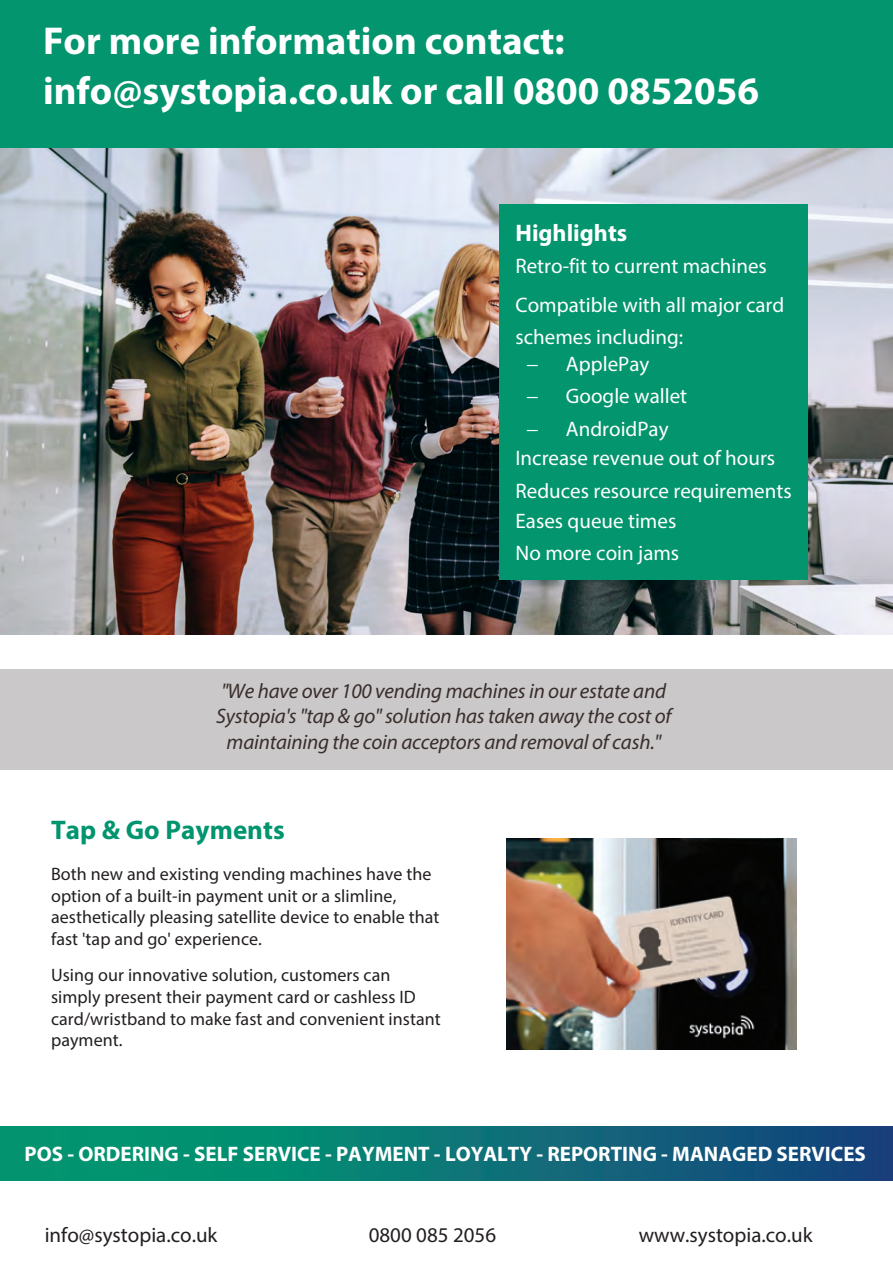
<style>
.page{position:relative;width:893px;height:1263px;background:#fff}
.page>*{position:absolute;margin:0;border:0;box-sizing:border-box;transform-origin:0 0}
.t1{font:700 39px/50.8px "Myriad Pro";color:#fff}
.t2{font:700 27px "Myriad Pro";color:#00956e}
.t3{font:700 24px "Myriad Pro";color:#fff}
.t4{font:21px/31px "Myriad Pro";color:#fff}
.t5{font:italic 21px/25.2px "Myriad Pro";letter-spacing:-.01em;color:#392e2c;text-align:center}
.t6{font:700 21px "Myriad Pro";color:#fff}
.t7{font:21px "Myriad Pro";color:#231f20}
.t8{font:18px/21.6px "Myriad Pro";letter-spacing:.005em;color:#231f20}
</style>
<div class="page">
<img style="left:0;top:148px;width:892px;height:486px">
<div style="left:499px;top:204px;width:308px;height:376px;background:#03956e"></div>
<div style="left:0;top:0;width:893px;height:148px;background:#03956e"></div>
<div style="left:1px;top:1127px;width:892px;height:53px;background:linear-gradient(to right,#00a36e,#17447e)"></div>
<div style="left:0;top:669px;width:893px;height:101px;background:#cac8c8"></div>
<img style="left:507px;top:838px;width:289px;height:211px">
<h1 class="t1" style="left:43px;top:14px;width:717px">For more information contact: info@systopia.co.uk or call 0800 0852056</h1>
<h3 class="t3" style="left:515px;top:217px;width:113px">Highlights</h3>
<p class="t4" style="left:515px;top:246px;width:270px;line-height:39px">Retro-fit to current machines<br>Compatible with all major card</p>
<p class="t4" style="left:515px;top:321px;width:169px">schemes including:</p>
<p class="t4" style="left:566px;top:348px;width:85px">ApplePay</p>
<p class="t4" style="left:566px;top:380px;width:123px">Google wallet</p>
<p class="t4" style="left:516px;top:414px;width:261px;line-height:29.1px;text-indent:50px">AndroidPay<br>Increase revenue out of hours</p>
<p class="t4" style="left:516px;top:475px;width:278px">Reduces resource requirements<br>Eases queue times<br>No more coin jams</p>
<p class="t5" style="left:216px;top:678px;width:457px">"We have over 100 vending machines in our estate and<br>Systopia's "tap &amp; go" solution has taken away the cost of maintaining the coin acceptors and removal of cash."</p>
<h2 class="t2" style="left:51px;top:813px;width:235px">Tap &amp; Go Payments</h2>
<p class="t8" style="left:51px;top:863px;width:390px">Both new and existing vending machines have the option of a built-in payment unit or a slimline, aesthetically pleasing satellite device to enable that fast 'tap and go' experience.</p>
<p class="t8" style="left:51px;top:964px;width:391px">Using our innovative solution, customers can simply present their payment card or cashless ID card/wristband to make fast and convenient instant payment.</p>
<p class="t6" style="left:25px;top:1140px;width:843px">POS - ORDERING - SELF SERVICE - PAYMENT - LOYALTY - REPORTING - MANAGED SERVICES</p>
<p class="t7" style="left:45px;top:1222px;width:174px">info@systopia.co.uk</p>
<p class="t7" style="left:369px;top:1222px;width:129px">0800 085 2056</p>
<p class="t7" style="left:639px;top:1222px;width:175px">www.systopia.co.uk</p>
</div>
